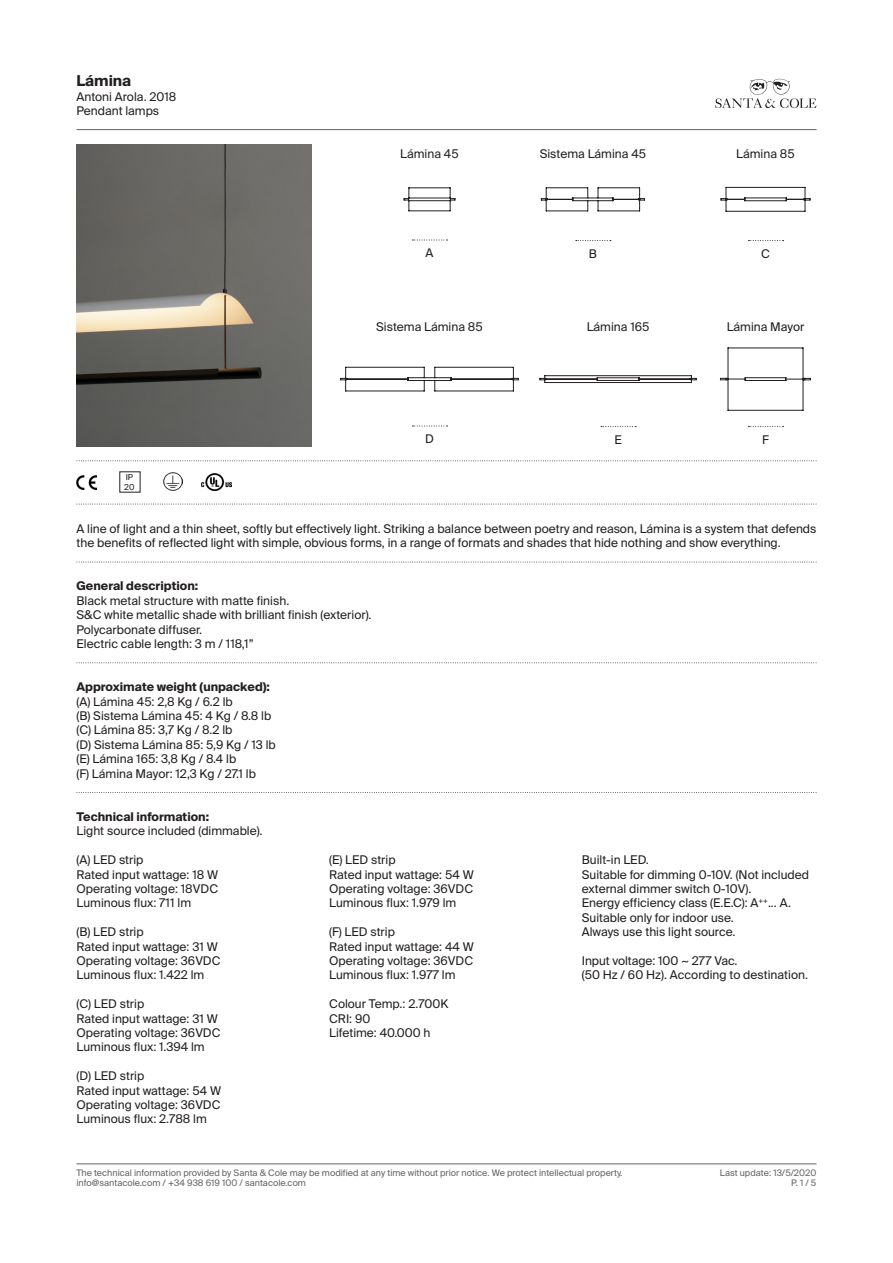
<style>
.page{position:relative;width:893px;height:1263px;background:#fff}
.page>*{position:absolute;margin:0;border:0;box-sizing:border-box;transform-origin:0 0}
.t1{font:700 15px "Suisse Intl";color:#231f20}
.t2{font:12px/14.4px "Suisse Intl";color:#231f20}
.t3{font:700 12px "Suisse Intl";color:#231f20}
.t4{font:9px "Suisse Intl";color:#636366}
.t5{font:8.25px "Suisse Intl";color:#231f20}
.s1{font-weight:700}
</style>
<div class="page">
<svg style="left:715px;top:79px;width:101px;height:29px"></svg>
<hr style="left:77px;top:129px;width:739px;height:1px;background:#636366">
<hr style="left:77px;top:1163px;width:739px;height:1px;background:#636366">
<svg style="left:77px;top:460px;width:740px;height:1px"></svg>
<img style="left:77px;top:144px;width:234px;height:302px">
<svg style="left:77px;top:504px;width:740px;height:1px"></svg>
<svg style="left:77px;top:792px;width:740px;height:1px"></svg>
<svg style="left:77px;top:662px;width:740px;height:1px"></svg>
<svg style="left:77px;top:562px;width:740px;height:1px"></svg>
<svg style="left:412px;top:240px;width:36px;height:1px"></svg>
<svg style="left:412px;top:426px;width:36px;height:1px"></svg>
<svg style="left:576px;top:240px;width:35px;height:1px"></svg>
<svg style="left:601px;top:426px;width:35px;height:1px"></svg>
<svg style="left:748px;top:240px;width:36px;height:1px"></svg>
<svg style="left:748px;top:426px;width:36px;height:1px"></svg>
<hr style="left:409px;top:200px;width:41px;height:1px;background:#231f20">
<hr style="left:409px;top:198px;width:41px;height:1px;background:#231f20">
<hr style="left:409px;top:211px;width:41px;height:1px;background:#231f20">
<hr style="left:409px;top:188px;width:41px;height:1px;background:#231f20">
<svg style="left:404px;top:188px;width:6px;height:23px"></svg>
<svg style="left:450px;top:188px;width:6px;height:23px"></svg>
<svg style="left:541px;top:187px;width:104px;height:24px"></svg>
<svg style="left:721px;top:187px;width:89px;height:25px"></svg>
<svg style="left:340px;top:367px;width:179px;height:24px"></svg>
<svg style="left:539px;top:375px;width:158px;height:8px"></svg>
<svg style="left:720px;top:348px;width:91px;height:63px"></svg>
<img style="left:77px;top:475px;width:19px;height:14px">
<img style="left:164px;top:473px;width:18px;height:18px">
<img style="left:202px;top:473px;width:29px;height:18px">
<p class="t1" style="left:77px;top:72px;width:56px">Lámina</p>
<p class="t2" style="left:77px;top:89px;width:101px">Antoni Arola. 2018<br>Pendant lamps</p>
<p class="t5" style="left:126px;top:472px;width:9px">IP</p>
<p class="t5" style="left:124px;top:482px;width:12px">20</p>
<p class="t2" style="left:400px;top:147px;width:60px">Lámina 45</p>
<p class="t2" style="left:540px;top:147px;width:108px">Sistema Lámina 45</p>
<p class="t2" style="left:736px;top:147px;width:60px">Lámina 85</p>
<p class="t2" style="left:426px;top:246px;width:9px">A</p>
<p class="t2" style="left:589px;top:246px;width:10px">B</p>
<p class="t2" style="left:761px;top:246px;width:10px">C</p>
<p class="t2" style="left:376px;top:320px;width:108px">Sistema Lámina 85</p>
<p class="t2" style="left:587px;top:320px;width:64px">Lámina 165</p>
<p class="t2" style="left:727px;top:320px;width:79px">Lámina Mayor</p>
<p class="t2" style="left:425px;top:432px;width:10px">D</p>
<p class="t2" style="left:614px;top:432px;width:9px">E</p>
<p class="t2" style="left:762px;top:432px;width:8px">F</p>
<p class="t2" style="left:77px;top:521px;width:741px">A line of light and a thin sheet, softly but effectively light. Striking a balance between poetry and reason, Lámina is a system that defends the benefits of reflected light with simple, obvious forms, in a range of formats and shades that hide nothing and show everything.</p>
<p class="t2" style="left:77px;top:579px;width:214px"><span class="s1">General description:<br></span>Black metal structure with matte finish.</p>
<p class="t2" style="left:77px;top:608px;width:297px">S&amp;C white metallic shade with brilliant finish (exterior).</p>
<p class="t2" style="left:77px;top:622px;width:127px">Polycarbonate diffuser.</p>
<p class="t2" style="left:77px;top:637px;width:179px">Electric cable length: 3 m / 118,1”</p>
<p class="t3" style="left:77px;top:680px;width:195px">Approximate weight (unpacked):</p>
<p class="t2" style="left:77px;top:694px;width:196px">(A) Lámina 45: 2,8 Kg / 6.2 lb<br>(B) Sistema Lámina 45: 4 Kg / 8.8 lb</p>
<p class="t2" style="left:77px;top:723px;width:157px">(C) Lámina 85: 3,7 Kg / 8.2 lb</p>
<p class="t2" style="left:77px;top:737px;width:201px">(D) Sistema Lámina 85: 5,9 Kg / 13 lb</p>
<p class="t2" style="left:77px;top:752px;width:161px">(E) Lámina 165: 3,8 Kg / 8.4 lb</p>
<p class="t2" style="left:77px;top:766px;width:181px">(F) Lámina Mayor: 12,3 Kg / 27.1 lb</p>
<p class="t2" style="left:77px;top:809px;width:188px"><span class="s1">Technical information:<br></span>Light source included (dimmable).</p>
<p class="t2" style="left:77px;top:853px;width:143px">(A) LED strip<br>Rated input wattage: 18 W<br>Operating voltage: 18VDC<br>Luminous flux: 711 lm</p>
<p class="t2" style="left:77px;top:925px;width:69px">(B) LED strip</p>
<p class="t2" style="left:77px;top:939px;width:146px">Rated input wattage: 31 W<br>Operating voltage: 36VDC</p>
<p class="t2" style="left:77px;top:968px;width:129px">Luminous flux: 1.422 lm</p>
<p class="t2" style="left:77px;top:997px;width:69px">(C) LED strip</p>
<p class="t2" style="left:77px;top:1011px;width:146px">Rated input wattage: 31 W<br>Operating voltage: 36VDC</p>
<p class="t2" style="left:77px;top:1040px;width:130px">Luminous flux: 1.394 lm</p>
<p class="t2" style="left:77px;top:1069px;width:69px">(D) LED strip</p>
<p class="t2" style="left:77px;top:1083px;width:146px">Rated input wattage: 54 W<br>Operating voltage: 36VDC</p>
<p class="t2" style="left:77px;top:1112px;width:132px">Luminous flux: 2.788 lm</p>
<p class="t2" style="left:329px;top:853px;width:68px">(E) LED strip</p>
<p class="t2" style="left:329px;top:867px;width:146px">Rated input wattage: 54 W</p>
<p class="t2" style="left:329px;top:881px;width:146px">Operating voltage: 36VDC</p>
<p class="t2" style="left:329px;top:896px;width:129px">Luminous flux: 1.979 lm</p>
<p class="t2" style="left:329px;top:925px;width:146px">(F) LED strip<br>Rated input wattage: 44 W<br>Operating voltage: 36VDC<br>Luminous flux: 1.977 lm</p>
<p class="t2" style="left:329px;top:997px;width:121px">Colour Temp.: 2.700K<br>CRI: 90<br>Lifetime: 40.000 h</p>
<p class="t2" style="left:582px;top:853px;width:68px">Built-in LED.</p>
<p class="t2" style="left:582px;top:867px;width:229px">Suitable for dimming 0-10V. (Not included external dimmer switch 0-10V).</p>
<p class="t2" style="left:582px;top:896px;width:211px">Energy efficiency class (E.E.C): A<sup>++</sup>... A.</p>
<p class="t2" style="left:582px;top:910px;width:154px">Suitable only for indoor use.</p>
<p class="t2" style="left:582px;top:925px;width:155px">Always use this light source.</p>
<p class="t2" style="left:582px;top:953px;width:228px">Input voltage: 100 ~ 277 Vac.<br>(50 Hz / 60 Hz). According to destination.</p>
<p class="t4" style="left:77px;top:1167px;width:547px">The technical information provided by Santa &amp; Cole may be modified at any time without prior notice. We protect intellectual property.</p>
<p class="t4" style="left:720px;top:1167px;width:98px">Last update: 13/5/2020</p>
<p class="t4" style="left:77px;top:1178px;width:231px">info@santacole.com / +34 938 619 100 / santacole.com</p>
<p class="t4" style="left:791px;top:1178px;width:27px">P. 1 / 5</p>
</div>
